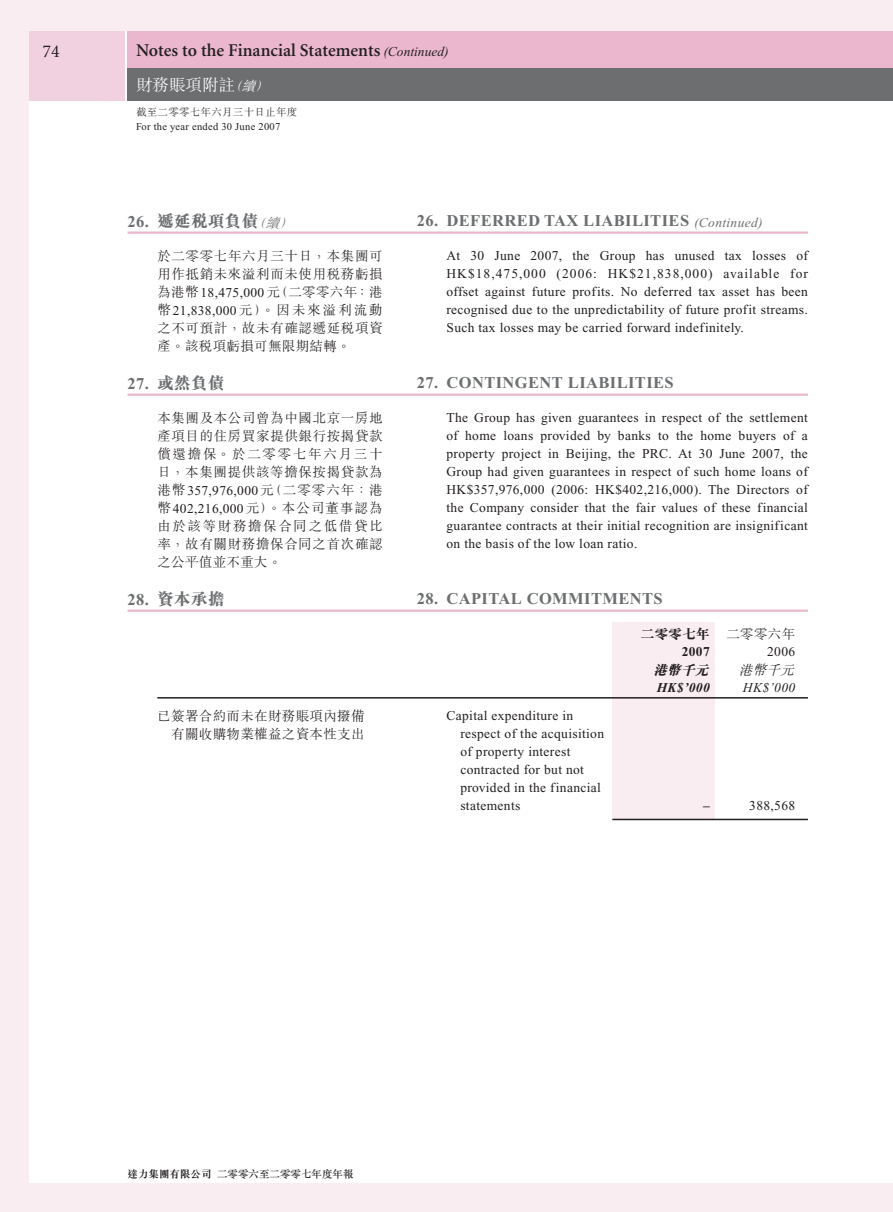
<style>
.page{position:relative;width:893px;height:1212px;background:#fff}
.page>*{position:absolute;margin:0;border:0;box-sizing:border-box;transform-origin:0 0}
.t1{font:600 18px "Minion";color:#231f20}
.t2{font:18px "Minion";color:#231f20}
.t3{font:700 16.5px "Times New Roman";letter-spacing:.025em;color:#6c6e70}
.t4{font:16.5px "M Sung HK Xbold B5 pc H";letter-spacing:.025em;color:#6c6e70}
.t5{font:16.5px "M Sung HK Light B5 pc H";color:#fff}
.t6{font:13.5px/18px "Times New Roman";letter-spacing:.025em;color:#231f20;text-align:justify}
.t7{font:13.5px/18px "M Sung HK Light B5 pc H";letter-spacing:.045em;color:#231f20;text-align:justify}
.t8{font:13.5px "M Sung HK Light B5 pc H";letter-spacing:.025em;color:#231f20}
.t9{font:13.5px/17.2px "M Sung HK Xbold B5 pc H";letter-spacing:.025em;color:#231f20}
.t10{font:italic 700 13.5px "Times New Roman";color:#231f20}
.t11{font:italic 13.5px "Times New Roman";color:#231f20}
.t12{font:italic 13.5px "M Sung HK Xbold B5 pc H";color:#231f20}
.t13{font:italic 13.5px "M Sung HK Light B5 pc H";color:#231f20}
.t14{font:700 13.5px "Times New Roman";color:#231f20}
.t15{font:10.5px/14.4px "Times New Roman";letter-spacing:.025em;color:#231f20}
.t16{font:10.5px "M Sung HK Medium B5 pc H";color:#231f20}
.s1{font-family:"Times New Roman";font-weight:400;font-style:italic;font-size:13.5px}
.s2{font-style:italic;font-size:13.5px}
.s3{font-family:"M Sung HK Light B5 pc H"}
.s4{font-family:"Times New Roman";font-weight:700}
.s5{font-family:"M Sung HK Light B5 pc H";font-style:italic;font-size:13.5px}
.s6{font-family:"Times New Roman"}
.s7{font-weight:400;font-style:italic;font-size:13.5px}
.s8{font-family:"M Sung HK Bold B5 pc H"}
</style>
<div class="page">
<div style="left:0;top:30px;width:125px;height:71px;background:#f1d1e0"></div>
<div style="left:0;top:1183px;width:893px;height:29px;background:#f9edf2"></div>
<div style="left:0;top:0;width:29px;height:1212px;background:#f9edf2"></div>
<div style="left:128px;top:30px;width:765px;height:38px;background:#ebb7ce"></div>
<div style="left:128px;top:68px;width:765px;height:33px;background:#6c6e70"></div>
<div style="left:0;top:0;width:893px;height:30px;background:#f9edf2"></div>
<div style="left:612px;top:623px;width:102px;height:196px;background:#f9edf2"></div>
<hr style="left:128px;top:231px;width:680px;height:3px;background:#ebb7ce">
<hr style="left:128px;top:393px;width:680px;height:3px;background:#ebb7ce">
<hr style="left:128px;top:609px;width:680px;height:3px;background:#ebb7ce">
<hr style="left:157px;top:697px;width:651px;height:1px;background:#231f20">
<hr style="left:612px;top:819px;width:196px;height:1px;background:#231f20">
<p class="t2" style="left:43px;top:44px;width:19px">74</p>
<p class="t1" style="left:136px;top:43px;width:314px">Notes to the Financial Statements <span class="s1">(Continued)</span></p>
<p class="t5" style="left:136px;top:79px;width:138px">財務賬項附註<span class="s2">（續）</span></p>
<p class="t15" style="left:136px;top:106px;width:163px"><span class="s3">截至二零零七年六月三十日止年度<br></span>For the year ended 30 June 2007</p>
<p class="t4" style="left:128px;top:215px;width:170px"><span class="s4">26.</span> 遞延稅項負債<span class="s5">（續）</span></p>
<p class="t7" style="left:157px;top:248px;width:227px">於二零零七年六月三十日，本集團可用作抵銷未來溢利而未使用稅務虧損為港幣<span class="s6">18,475,000</span>元（二零零六年：港幣<span class="s6">21,838,000</span>元）。因未來溢利流動之不可預計，故未有確認遞延稅項資產。該稅項虧損可無限期結轉。</p>
<p class="t4" style="left:128px;top:377px;width:99px"><span class="s4">27.</span> 或然負債</p>
<p class="t7" style="left:157px;top:410px;width:227px">本集團及本公司曾為中國北京一房地產項目的住房買家提供銀行按揭貸款償還擔保。於二零零七年六月三十日，本集團提供該等擔保按揭貸款為港幣<span class="s6">357,976,000</span>元（二零零六年：港幣<span class="s6">402,216,000</span>元）。本公司董事認為由於該等財務擔保合同之低借貸比率，故有關財務擔保合同之首次確認之公平值並不重大。</p>
<p class="t4" style="left:128px;top:593px;width:99px"><span class="s4">28.</span> 資本承擔</p>
<p class="t3" style="left:417px;top:215px;width:347px">26. DEFERRED TAX LIABILITIES <span class="s7">(Continued)</span></p>
<p class="t6" style="left:446px;top:248px;width:363px">At 30 June 2007, the Group has unused tax losses of HK$18,475,000 (2006: HK$21,838,000) available for offset against future profits. No deferred tax asset has been recognised due to the unpredictability of future profit streams.<br>Such tax losses may be carried forward indefinitely.</p>
<p class="t3" style="left:417px;top:377px;width:259px">27. CONTINGENT LIABILITIES</p>
<p class="t6" style="left:446px;top:410px;width:363px">The Group has given guarantees in respect of the settlement of home loans provided by banks to the home buyers of a property project in Beijing, the PRC. At 30 June 2007, the Group had given guarantees in respect of such home loans of HK$357,976,000 (2006: HK$402,216,000). The Directors of the Company consider that the fair values of these financial guarantee contracts at their initial recognition are insignificant on the basis of the low loan ratio.</p>
<p class="t3" style="left:417px;top:593px;width:248px">28. CAPITAL COMMITMENTS</p>
<p class="t9" style="left:682px;top:627px;width:115px;text-indent:-41px">二零零七年 <span class="s3">二零零六年<br></span><span class="s4">2007</span></p>
<p class="t6" style="left:767px;top:644px;width:30px">2006</p>
<p class="t12" style="left:653px;top:664px;width:60px">港幣千元</p>
<p class="t13" style="left:739px;top:664px;width:60px">港幣千元</p>
<p class="t10" style="left:657px;top:683px;width:55px">HK$’000</p>
<p class="t11" style="left:743px;top:682px;width:54px">HK$’000</p>
<p class="t8" style="left:157px;top:711px;width:209px">已簽署合約而未在財務賬項內撥備</p>
<p class="t6" style="left:446px;top:708px;width:128px">Capital expenditure in</p>
<p class="t8" style="left:157px;top:729px;width:209px">　有關收購物業權益之資本性支出</p>
<p class="t6" style="left:460px;top:726px;width:145px;text-align:left">respect of the acquisition of property interest contracted for but not provided in the financial statements</p>
<p class="t14" style="left:703px;top:801px;width:8px">–</p>
<p class="t6" style="left:749px;top:798px;width:47px">388,568</p>
<p class="t16" style="left:128px;top:1170px;width:227px"><span class="s8">達力集團有限公司</span> 二零零六至二零零七年度年報</p>
</div>
